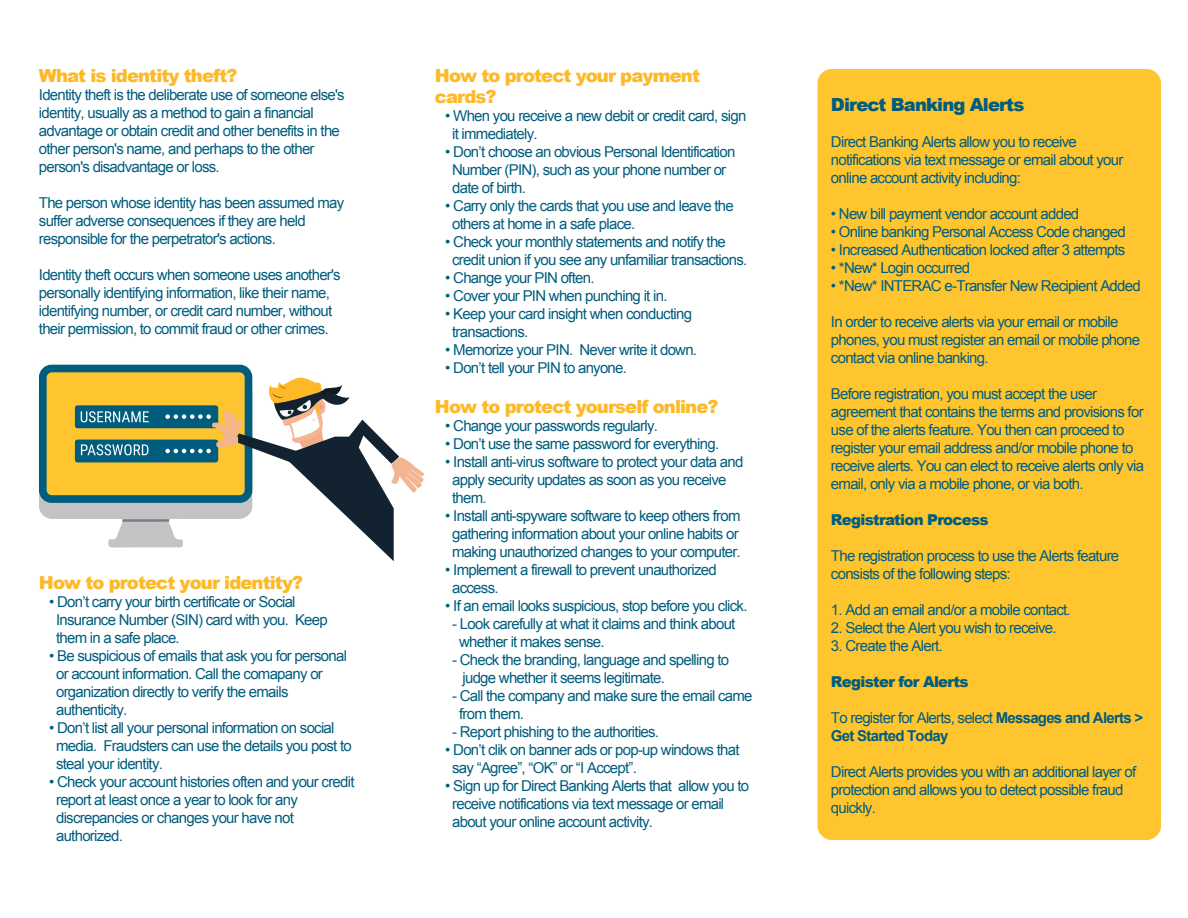
<style>
.page{position:relative;width:1188px;height:918px;background:#fff}
.page>*{position:absolute;margin:0;border:0;box-sizing:border-box;transform-origin:0 0}
.t1{font:900 18px/21.6px "Arial";letter-spacing:-.05em;color:#fdb927}
.t2{font:900 18px "Arial";letter-spacing:-.05em;color:#005d7e}
.t3{font:15px/18px "Arial";letter-spacing:-.05em;color:#005d7e}
.t4{font:700 15px/18px "Arial";letter-spacing:-.05em;color:#005d7e}
.t5{font:900 15px "Arial";letter-spacing:-.05em;color:#005d7e}
.s1{font-weight:400}
</style>
<div class="page">
<div style="left:817px;top:69px;width:344px;height:771px;background:#ffc52f;border-radius:14px"></div>
<div style="left:43px;top:369px;width:205px;height:130px;background:#ffc52f;border-radius:9px"></div>
<div style="left:39px;top:365px;width:213px;height:138px;border:8px solid #005d7e;border-radius:9px"></div>
<svg style="left:43px;top:377px;width:381px;height:184px"></svg>
<p class="t1" style="left:39px;top:64px;width:200px">What is identity theft?</p>
<p class="t3" style="left:39px;top:86px;width:307px">Identity theft is the deliberate use of someone else's identity, usually as a method to gain a financial advantage or obtain credit and other benefits in the other person's name, and perhaps to the other person's disadvantage or loss.</p>
<p class="t3" style="left:39px;top:194px;width:307px">The person whose identity has been assumed may suffer adverse consequences if they are held responsible for the perpetrator's actions.</p>
<p class="t3" style="left:39px;top:266px;width:303px">Identity theft occurs when someone uses another's personally identifying information, like their name, identifying number, or credit card number, without their permission, to commit fraud or other crimes.</p>
<p class="t1" style="left:39px;top:572px;width:266px">How to protect your identity?</p>
<p class="t3" style="left:56px;top:593px;width:273px;text-indent:-7px">• Don’t carry your birth certificate or Social<br>Insurance Number (SIN) card with you. Keep them in a safe place.</p>
<p class="t3" style="left:56px;top:647px;width:292px;text-indent:-7px">• Be suspicious of emails that ask you for personal or account information. Call the comapany or organization directly to verify the emails authenticity.</p>
<p class="t3" style="left:56px;top:719px;width:297px;text-indent:-7px">• Don’t list all your personal information on social media. Fraudsters can use the details you post to steal your identity.</p>
<p class="t3" style="left:56px;top:773px;width:300px;text-indent:-7px">• Check your account histories often and your credit report at least once a year to look for any discrepancies or changes your have not authorized.</p>
<p class="t1" style="left:435px;top:64px;width:267px">How to protect your payment cards?</p>
<p class="t3" style="left:452px;top:107px;width:296px;text-indent:-7px">• When you receive a new debit or credit card, sign it immediately.</p>
<p class="t3" style="left:452px;top:143px;width:285px;text-indent:-7px">• Don’t choose an obvious Personal Identification<br>Number (PIN), such as your phone number or date of birth.</p>
<p class="t3" style="left:452px;top:197px;width:283px;text-indent:-7px">• Carry only the cards that you use and leave the others at home in a safe place.</p>
<p class="t3" style="left:452px;top:233px;width:297px;text-indent:-7px">• Check your monthly statements and notify the credit union if you see any unfamiliar transactions.</p>
<p class="t3" style="left:445px;top:269px;width:151px">• Change your PIN often.</p>
<p class="t3" style="left:445px;top:287px;width:224px">• Cover your PIN when punching it in.</p>
<p class="t3" style="left:452px;top:305px;width:241px;text-indent:-7px">• Keep your card insight when conducting transactions.</p>
<p class="t3" style="left:445px;top:341px;width:253px">• Memorize your PIN. Never write it down.</p>
<p class="t3" style="left:445px;top:359px;width:183px">• Don’t tell your PIN to anyone.</p>
<p class="t1" style="left:435px;top:395px;width:285px">How to protect yourself online?</p>
<p class="t3" style="left:445px;top:417px;width:214px">• Change your passwords regularly.</p>
<p class="t3" style="left:445px;top:435px;width:275px">• Don’t use the same password for everything.</p>
<p class="t3" style="left:452px;top:453px;width:293px;text-indent:-7px">• Install anti-virus software to protect your data and apply security updates as soon as you receive them.</p>
<p class="t3" style="left:445px;top:507px;width:297px;text-align:center">• Install anti-spyware software to keep others from gathering information about your online habits or making unauthorized changes to your computer.</p>
<p class="t3" style="left:452px;top:561px;width:266px;text-indent:-7px">• Implement a firewall to prevent unauthorized access.</p>
<p class="t3" style="left:445px;top:597px;width:304px">• If an email looks suspicious, stop before you click.</p>
<p class="t3" style="left:459px;top:615px;width:278px;text-indent:-7px">- Look carefully at what it claims and think about whether it makes sense.</p>
<p class="t3" style="left:462px;top:651px;width:268px;text-indent:-10px">- Check the branding, language and spelling to judge whether it seems legitimate.</p>
<p class="t3" style="left:459px;top:687px;width:295px;text-indent:-7px">- Call the company and make sure the email came from them.</p>
<p class="t3" style="left:452px;top:723px;width:208px">- Report phishing to the authorities.</p>
<p class="t3" style="left:452px;top:741px;width:289px;text-indent:-7px">• Don’t clik on banner ads or pop-up windows that say “Agree”, “OK” or “I Accept”.</p>
<p class="t3" style="left:452px;top:777px;width:299px;text-indent:-7px">• Sign up for Direct Banking Alerts that allow you to receive notifications via text message or email about your online account activity.</p>
<p class="t2" style="left:831px;top:91px;width:195px">Direct Banking Alerts</p>
<p class="t3" style="left:831px;top:133px;width:294px">Direct Banking Alerts allow you to receive notifications via text message or email about your online account activity including:</p>
<p class="t3" style="left:831px;top:205px;width:250px">• New bill payment vendor account added</p>
<p class="t3" style="left:831px;top:223px;width:296px">• Online banking Personal Access Code changed</p>
<p class="t3" style="left:831px;top:241px;width:296px">• Increased Authentication locked after 3 attempts</p>
<p class="t3" style="left:831px;top:259px;width:141px">• *New* Login occurred</p>
<p class="t3" style="left:831px;top:277px;width:311px">• *New* INTERAC e-Transfer New Recipient Added</p>
<p class="t3" style="left:831px;top:313px;width:311px">In order to receive alerts via your email or mobile phones, you must register an email or mobile phone contact via online banking.</p>
<p class="t3" style="left:831px;top:385px;width:315px">Before registration, you must accept the user agreement that contains the terms and provisions for use of the alerts feature. You then can proceed to register your email address and/or mobile phone to receive alerts. You can elect to receive alerts only via email, only via a mobile phone, or via both.</p>
<p class="t5" style="left:831px;top:509px;width:159px">Registration Process</p>
<p class="t3" style="left:831px;top:547px;width:290px">The registration process to use the Alerts feature consists of the following steps:</p>
<p class="t3" style="left:831px;top:601px;width:241px">1. Add an email and/or a mobile contact.</p>
<p class="t3" style="left:831px;top:619px;width:227px">2. Select the Alert you wish to receive.</p>
<p class="t3" style="left:831px;top:637px;width:113px">3. Create the Alert.</p>
<p class="t5" style="left:831px;top:671px;width:139px">Register for Alerts</p>
<p class="t4" style="left:831px;top:709px;width:314px"><span class="s1">To register for Alerts, select</span> Messages and Alerts &gt;<br>Get Started Today</p>
<p class="t3" style="left:831px;top:763px;width:307px">Direct Alerts provides you with an additional layer of protection and allows you to detect possible fraud quickly.</p>
</div>
